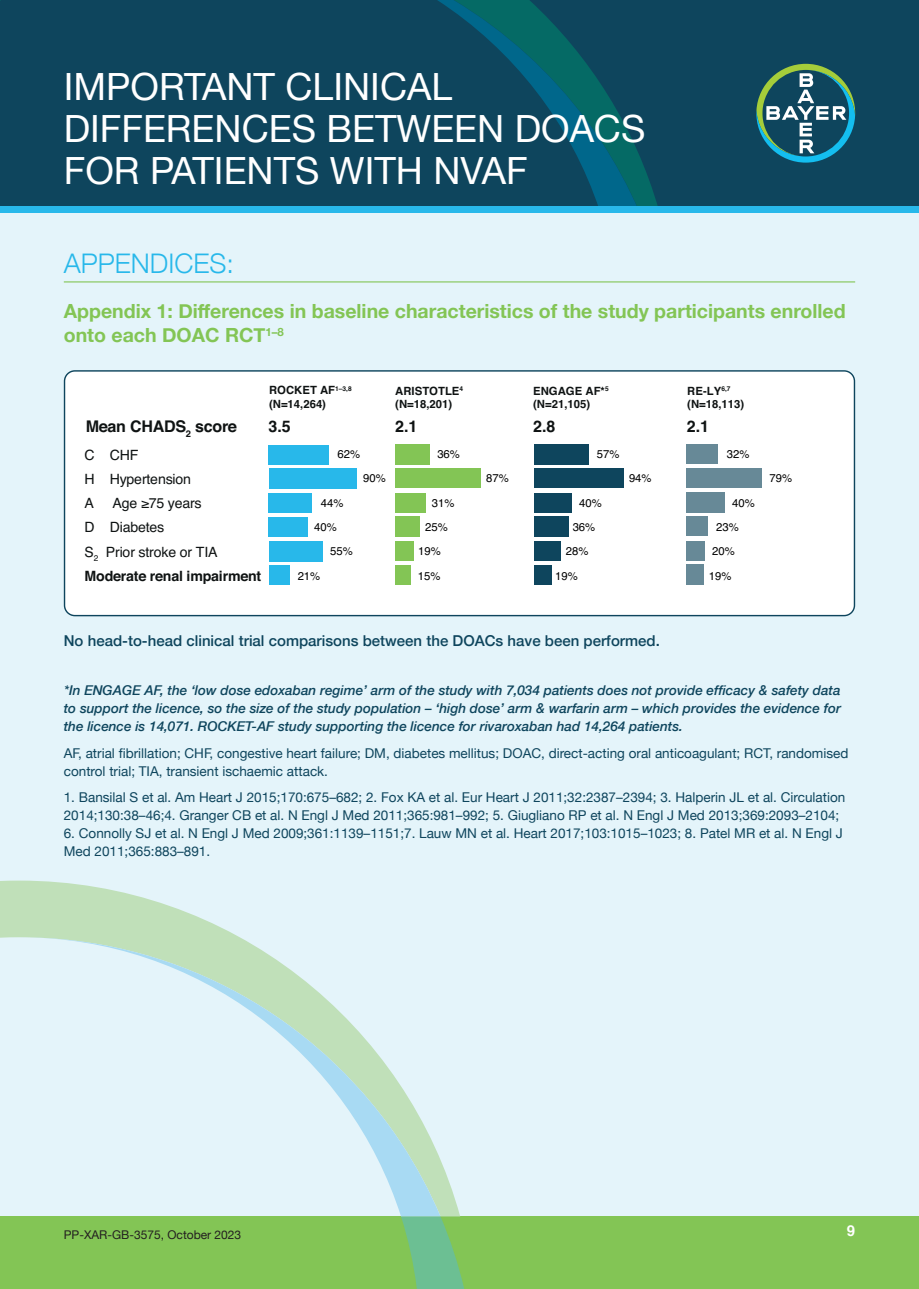
<style>
.page{position:relative;width:919px;height:1289px;background:#fff}
.page>*{position:absolute;margin:0;border:0;box-sizing:border-box;transform-origin:0 0}
.t1{font:37.5px/42px "Helvetica Neue";color:#fff}
.t2{font:300 27px "Helvetica Neue";color:#28b8ea}
.t3{font:700 19.5px/24px "Helvetica Neue";color:#83c555}
.t4{font:700 16.05px "Helvetica";letter-spacing:-.015em;color:#0f1313}
.t5{font:500 15px "Helvetica Neue";color:#0e455d}
.t6{font:700 15px "Helvetica";color:#fff}
.t7{font:14.1px/24.2px "Helvetica";letter-spacing:-.015em;color:#0f1313}
.t8{font:13.5px/18px "Helvetica Neue";color:#0e455d}
.t9{font:italic 500 13.5px/18px "Helvetica Neue";color:#0e455d;text-align:justify}
.t10{font:12px "Helvetica Neue";color:#231f20}
.t11{font:700 11.4px/13.6px "Helvetica";color:#0f1313}
.t12{font:11.4px "Helvetica";color:#000001}
.s1{font-weight:700}
</style>
<div class="page">
<div style="left:0;top:0;width:918px;height:213px;background:#0e455d"></div>
<svg style="left:0;top:0;width:658px;height:206px"></svg>
<svg style="left:437px;top:0;width:201px;height:206px"></svg>
<div style="left:0;top:210px;width:918px;height:1078px;background:#e4f4fa"></div>
<div style="left:0;top:206px;width:918px;height:7px;background:#28b8ea"></div>
<div style="left:0;top:1216px;width:918px;height:72px;background:#83c555"></div>
<hr style="left:64px;top:281px;width:791px;height:1px;background:#83c555">
<svg style="left:756px;top:64px;width:99px;height:99px"></svg>
<svg style="left:0;top:880px;width:460px;height:336px"></svg>
<svg style="left:19px;top:937px;width:421px;height:279px"></svg>
<svg style="left:401px;top:1216px;width:63px;height:72px"></svg>
<div style="left:64px;top:371px;width:790px;height:244px;background:#fff;border-radius:10px"></div>
<div style="left:64px;top:370px;width:791px;height:246px;border:1px solid #0e455d;border-radius:10px"></div>
<div style="left:686px;top:564px;width:18px;height:21px;background:#678997"></div>
<div style="left:686px;top:541px;width:19px;height:20px;background:#678997"></div>
<div style="left:686px;top:516px;width:22px;height:20px;background:#678997"></div>
<div style="left:686px;top:492px;width:39px;height:20px;background:#678997"></div>
<div style="left:686px;top:468px;width:75px;height:20px;background:#678997"></div>
<div style="left:686px;top:443px;width:31px;height:20px;background:#678997"></div>
<div style="left:534px;top:565px;width:18px;height:20px;background:#0e455d"></div>
<div style="left:534px;top:541px;width:26px;height:20px;background:#0e455d"></div>
<div style="left:534px;top:516px;width:34px;height:21px;background:#0e455d"></div>
<div style="left:534px;top:493px;width:38px;height:19px;background:#0e455d"></div>
<div style="left:534px;top:468px;width:90px;height:20px;background:#0e455d"></div>
<div style="left:534px;top:443px;width:55px;height:21px;background:#0e455d"></div>
<div style="left:395px;top:565px;width:15px;height:20px;background:#83c555"></div>
<div style="left:395px;top:541px;width:19px;height:20px;background:#83c555"></div>
<div style="left:395px;top:516px;width:25px;height:21px;background:#83c555"></div>
<div style="left:395px;top:493px;width:30px;height:19px;background:#83c555"></div>
<div style="left:395px;top:468px;width:85px;height:20px;background:#83c555"></div>
<div style="left:395px;top:443px;width:35px;height:21px;background:#83c555"></div>
<div style="left:268px;top:565px;width:21px;height:20px;background:#28b8ea"></div>
<div style="left:268px;top:541px;width:54px;height:20px;background:#28b8ea"></div>
<div style="left:268px;top:517px;width:40px;height:20px;background:#28b8ea"></div>
<div style="left:268px;top:493px;width:44px;height:19px;background:#28b8ea"></div>
<div style="left:268px;top:468px;width:88px;height:21px;background:#28b8ea"></div>
<div style="left:268px;top:444px;width:61px;height:20px;background:#28b8ea"></div>
<h1 class="t1" style="left:64px;top:67px;width:583px">IMPORTANT CLINICAL<br>DIFFERENCES BETWEEN DOACS<br>FOR PATIENTS WITH NVAF</h1>
<h2 class="t2" style="left:64px;top:241px;width:172px">APPENDICES:</h2>
<h3 class="t3" style="left:64px;top:300px;width:783px">Appendix 1: Differences in baseline characteristics of the study participants enrolled onto each DOAC RCT<sup>1–8</sup></h3>
<p class="t11" style="left:269px;top:384px;width:84px">ROCKET AF<sup>1–3,8 </sup>(N=14,264)</p>
<p class="t11" style="left:395px;top:384px;width:69px">ARISTOTLE<sup>4 </sup>(N=18,201)</p>
<p class="t11" style="left:687px;top:384px;width:58px">RE-LY<sup>6,7 </sup>(N=18,113)</p>
<p class="t11" style="left:533px;top:384px;width:77px">ENGAGE AF*<sup>5 </sup>(N=21,105)</p>
<p class="t4" style="left:86px;top:413px;width:153px">Mean CHADS<sub>2</sub> score</p>
<p class="t4" style="left:268px;top:413px;width:24px">3.5</p>
<p class="t4" style="left:395px;top:413px;width:24px">2.1</p>
<p class="t4" style="left:533px;top:413px;width:24px">2.8</p>
<p class="t4" style="left:686px;top:413px;width:24px">2.1</p>
<p class="t7" style="left:85px;top:443px;width:108px">C CHF<br>H Hypertension<br>A</p>
<p class="t7" style="left:85px;top:491px;width:178px;text-indent:28px">Age ≥75 years<br>D Diabetes<br>S<sub>2</sub> Prior stroke or TIA<br><span class="s1">Moderate renal impairment</span></p>
<p class="t12" style="left:337px;top:445px;width:24px">62%</p>
<p class="t12" style="left:437px;top:445px;width:24px">36%</p>
<p class="t12" style="left:363px;top:469px;width:24px">90%</p>
<p class="t12" style="left:486px;top:469px;width:24px">87%</p>
<p class="t12" style="left:321px;top:494px;width:24px">44%</p>
<p class="t12" style="left:314px;top:518px;width:24px">40%</p>
<p class="t12" style="left:330px;top:542px;width:24px">55%</p>
<p class="t12" style="left:298px;top:567px;width:24px">21%</p>
<p class="t12" style="left:431px;top:494px;width:24px">31%</p>
<p class="t12" style="left:425px;top:518px;width:24px">25%</p>
<p class="t12" style="left:418px;top:542px;width:24px">19%</p>
<p class="t12" style="left:418px;top:567px;width:24px">15%</p>
<p class="t12" style="left:596px;top:445px;width:24px">57%</p>
<p class="t12" style="left:579px;top:493px;width:24px">40%</p>
<p class="t12" style="left:572px;top:518px;width:24px">36%</p>
<p class="t12" style="left:565px;top:542px;width:24px">28%</p>
<p class="t12" style="left:555px;top:567px;width:24px">19%</p>
<p class="t12" style="left:629px;top:469px;width:24px">94%</p>
<p class="t12" style="left:726px;top:445px;width:24px">32%</p>
<p class="t12" style="left:732px;top:493px;width:24px">40%</p>
<p class="t12" style="left:716px;top:518px;width:24px">23%</p>
<p class="t12" style="left:712px;top:542px;width:24px">20%</p>
<p class="t12" style="left:708px;top:567px;width:24px">19%</p>
<p class="t12" style="left:769px;top:469px;width:24px">79%</p>
<p class="t5" style="left:64px;top:628px;width:597px">No head-to-head clinical trial comparisons between the DOACs have been performed.</p>
<p class="t9" style="left:64px;top:680px;width:778px">*In ENGAGE AF, the ‘low dose edoxaban regime’ arm of the study with 7,034 patients does not provide efficacy &amp; safety data to support the licence, so the size of the study population – ‘high dose’ arm &amp; warfarin arm – which provides the evidence for the licence is 14,071. ROCKET-AF study supporting the licence for rivaroxaban had 14,264 patients.</p>
<p class="t8" style="left:64px;top:744px;width:786px">AF, atrial fibrillation; CHF, congestive heart failure; DM, diabetes mellitus; DOAC, direct-acting oral anticoagulant; RCT, randomised control trial; TIA, transient ischaemic attack.</p>
<p class="t8" style="left:64px;top:789px;width:783px">1. Bansilal S et al. Am Heart J 2015;170:675–682; 2. Fox KA et al. Eur Heart J 2011;32:2387–2394; 3. Halperin JL et al. Circulation<br>2014;130:38–46;4. Granger CB et al. N Engl J Med 2011;365:981–992; 5. Giugliano RP et al. N Engl J Med 2013;369:2093–2104;</p>
<p class="t8" style="left:64px;top:825px;width:780px">6. Connolly SJ et al. N Engl J Med 2009;361:1139–1151;7. Lauw MN et al. Heart 2017;103:1015–1023; 8. Patel MR et al. N Engl J<br>Med 2011;365:883–891.</p>
<p class="t10" style="left:64px;top:1225px;width:179px">PP-XAR-GB-3575, October 2023</p>
<p class="t6" style="left:846px;top:1218px;width:10px">9</p>
</div>
